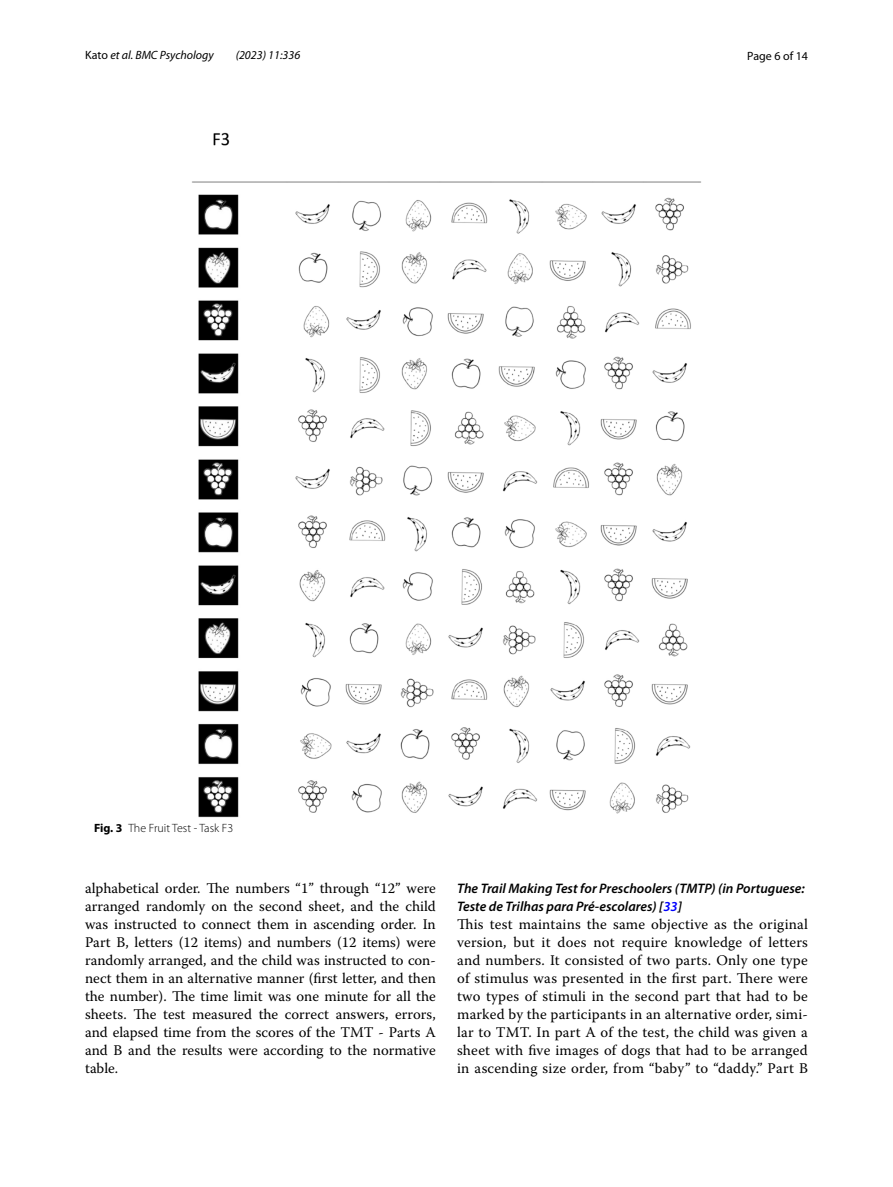
<style>
.page{position:relative;width:893px;height:1187px;background:#fff}
.page>*{position:absolute;margin:0;border:0;box-sizing:border-box;transform-origin:0 0}
.t1{font:14.7px/18px "Warnock Pro";letter-spacing:.01em;color:#000;text-align:justify}
.t2{font:italic 600 13.8px/18px "Myriad Pro";color:#000}
.t3{font:italic 12px "Myriad Pro";color:#000}
.t4{font:300 12px "Myriad Pro";color:#000}
.t5{font:12px "Myriad Pro";color:#000}
.s1{font-style:normal}
.s2{font-weight:700}
.s3{color:#00f}
</style>
<div class="page">
<img style="left:192px;top:133px;width:509px;height:684px">
<p class="t3" style="left:85px;top:48px;width:130px"><span class="s1">Kato</span> et al. BMC Psychology</p>
<p class="t3" style="left:236px;top:48px;width:66px">(2023) 11:336</p>
<p class="t5" style="left:747px;top:48px;width:62px">Page 6 of 14</p>
<p class="t4" style="left:94px;top:821px;width:141px"><span class="s2">Fig. 3</span> The Fruit Test - Task F3</p>
<p class="t1" style="left:85px;top:878px;width:352px">alphabetical order. The numbers “1” through “12” were arranged randomly on the second sheet, and the child was instructed to connect them in ascending order. In Part B, letters (12 items) and numbers (12 items) were randomly arranged, and the child was instructed to con&shy;nect them in an alternative manner (first letter, and then the number). The time limit was one minute for all the sheets. The test measured the correct answers, errors, and elapsed time from the scores of the TMT - Parts A and B and the results were according to the normative table.</p>
<p class="t2" style="left:457px;top:878px;width:349px">The Trail Making Test for Preschoolers (TMTP) (in Portuguese:<br>Teste de Trilhas para Pré‑escolares) [<span class="s3">33</span>]</p>
<p class="t1" style="left:457px;top:914px;width:352px">This test maintains the same objective as the original version, but it does not require knowledge of letters and numbers. It consisted of two parts. Only one type of stimulus was presented in the first part. There were two types of stimuli in the second part that had to be marked by the participants in an alternative order, simi&shy;lar to TMT. In part A of the test, the child was given a sheet with five images of dogs that had to be arranged in ascending size order, from “baby” to “daddy.” Part B</p>
</div>
